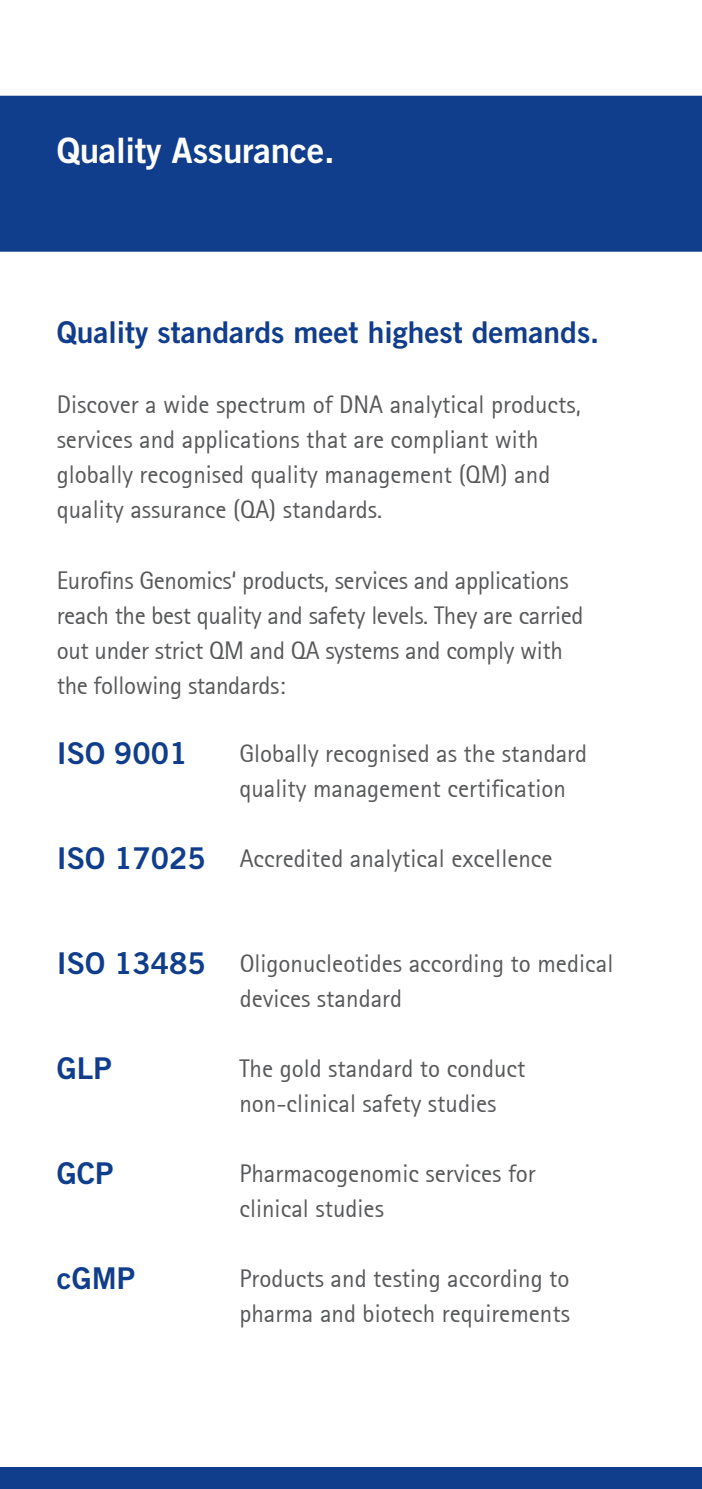
<style>
.page{position:relative;width:702px;height:1489px;background:#fff}
.page>*{position:absolute;margin:0;border:0;box-sizing:border-box;transform-origin:0 0}
.t1{font:35px "Trade Gothic Bold Two";letter-spacing:-.01em;color:#fff}
.t2{font:30px "Trade Gothic Bold Two";color:#103d8c}
.t3{font:25px/35px "Rotis Sans Serif";color:#57585a}
</style>
<div class="page">
<div style="left:0;top:1467px;width:702px;height:21px;background:#103d8c"></div>
<div style="left:0;top:96px;width:702px;height:156px;background:#103d8c"></div>
<p class="t1" style="left:57px;top:129px;width:279px">Quality Assurance.</p>
<p class="t2" style="left:57px;top:314px;width:544px">Quality standards meet highest demands.</p>
<p class="t3" style="left:57px;top:387px;width:525px">Discover a wide spectrum of DNA analytical products,</p>
<p class="t3" style="left:57px;top:422px;width:483px">services and applications that are compliant with</p>
<p class="t3" style="left:57px;top:457px;width:495px">globally recognised quality management (QM) and</p>
<p class="t3" style="left:57px;top:492px;width:327px">quality assurance (QA) standards.</p>
<p class="t3" style="left:57px;top:562px;width:513px">Eurofins Genomics‘ products, services and applications</p>
<p class="t3" style="left:57px;top:597px;width:528px">reach the best quality and safety levels. They are carried</p>
<p class="t3" style="left:57px;top:632px;width:507px">out under strict QM and QA systems and comply with</p>
<p class="t3" style="left:57px;top:667px;width:230px">the following standards:</p>
<p class="t2" style="left:57px;top:734px;width:132px">ISO 9001</p>
<p class="t3" style="left:239px;top:735px;width:349px">Globally recognised as the standard quality management certification</p>
<p class="t2" style="left:57px;top:839px;width:151px">ISO 17025</p>
<p class="t3" style="left:240px;top:840px;width:314px">Accredited analytical excellence</p>
<p class="t2" style="left:57px;top:944px;width:151px">ISO 13485</p>
<p class="t3" style="left:240px;top:945px;width:375px">Oligonucleotides according to medical devices standard</p>
<p class="t2" style="left:57px;top:1049px;width:57px">GLP</p>
<p class="t3" style="left:239px;top:1050px;width:287px">The gold standard to conduct non-clinical safety studies</p>
<p class="t2" style="left:57px;top:1154px;width:58px">GCP</p>
<p class="t3" style="left:239px;top:1156px;width:298px">Pharmacogenomic services for clinical studies</p>
<p class="t2" style="left:57px;top:1259px;width:80px">cGMP</p>
<p class="t3" style="left:239px;top:1260px;width:332px">Products and testing according to pharma and biotech requirements</p>
</div>
